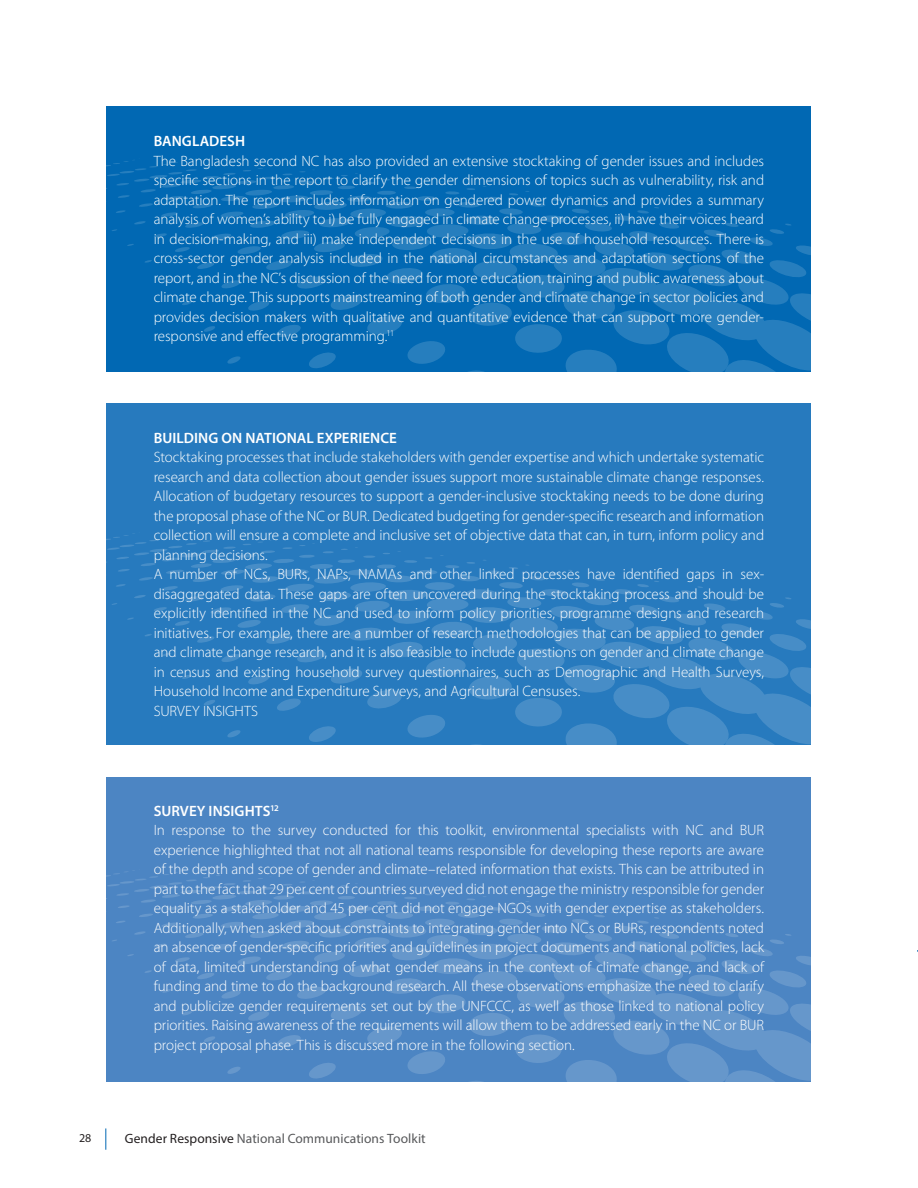
<style>
.page{position:relative;width:918px;height:1188px;background:#fff}
.page>*{position:absolute;margin:0;border:0;box-sizing:border-box;transform-origin:0 0}
.brødtekst{font:300 15px/19.5px "Myriad Pro";letter-spacing:-.005em;color:#fff;text-align:justify}
.brødtekst-2{font:600 15px "Myriad Pro";letter-spacing:.005em;color:#fff}
.t1{font:13.5px "Myriad Pro";letter-spacing:.005em;color:#57585a}
.t2{font:12px "Myriad Pro";color:#231f20}
.s1{color:#231f20}
</style>
<div class="page">
<svg style="left:105px;top:1128px;width:1px;height:22px"></svg>
<div style="left:106px;top:777px;width:705px;height:305px;background:#4c85c3"></div>
<svg style="left:748px;top:934px;width:63px;height:148px"></svg>
<svg style="left:470px;top:928px;width:278px;height:154px"></svg>
<svg style="left:660px;top:923px;width:43px;height:153px"></svg>
<svg style="left:309px;top:917px;width:351px;height:163px"></svg>
<svg style="left:227px;top:912px;width:389px;height:163px"></svg>
<svg style="left:204px;top:906px;width:369px;height:136px"></svg>
<svg style="left:106px;top:870px;width:424px;height:146px"></svg>
<div style="left:106px;top:404px;width:705px;height:341px;background:#277abe"></div>
<svg style="left:748px;top:597px;width:63px;height:148px"></svg>
<svg style="left:472px;top:592px;width:276px;height:153px"></svg>
<svg style="left:660px;top:586px;width:43px;height:153px"></svg>
<svg style="left:309px;top:581px;width:351px;height:162px"></svg>
<svg style="left:227px;top:575px;width:389px;height:163px"></svg>
<svg style="left:204px;top:570px;width:369px;height:136px"></svg>
<svg style="left:106px;top:533px;width:424px;height:146px"></svg>
<div style="left:106px;top:106px;width:705px;height:265px;background:#0168b3"></div>
<svg style="left:748px;top:224px;width:63px;height:147px"></svg>
<svg style="left:474px;top:218px;width:274px;height:153px"></svg>
<svg style="left:660px;top:213px;width:43px;height:152px"></svg>
<svg style="left:309px;top:207px;width:351px;height:162px"></svg>
<svg style="left:227px;top:201px;width:389px;height:163px"></svg>
<svg style="left:204px;top:196px;width:369px;height:136px"></svg>
<svg style="left:106px;top:161px;width:424px;height:144px"></svg>
<p class="brødtekst-2" style="left:154px;top:132px;width:93px">BANGLADESH</p>
<p class="brødtekst" style="left:154px;top:151px;width:612px">The Bangladesh second NC has also provided an extensive stocktaking of gender issues and includes specific sections in the report to clarify the gender dimensions of topics such as vulnerability, risk and adaptation. The report includes information on gendered power dynamics and provides a summary analysis of women’s ability to i) be fully engaged in climate change processes, ii) have their voices heard in decision-making, and iii) make independent decisions in the use of household resources. There is cross-sector gender analysis included in the national circumstances and adaptation sections of the report, and in the NC’s discussion of the need for more education, training and public awareness about climate change. This supports mainstreaming of both gender and climate change in sector policies and provides decision makers with qualitative and quantitative evidence that can support more gender&shy;responsive and effective programming.<sup>11</sup></p>
<p class="brødtekst-2" style="left:154px;top:428px;width:245px">BUILDING ON NATIONAL EXPERIENCE</p>
<p class="brødtekst" style="left:154px;top:447px;width:612px">Stocktaking processes that include stakeholders with gender expertise and which undertake systematic research and data collection about gender issues support more sustainable climate change responses.<br>Allocation of budgetary resources to support a gender-inclusive stocktaking needs to be done during the proposal phase of the NC or BUR. Dedicated budgeting for gender-specific research and information collection will ensure a complete and inclusive set of objective data that can, in turn, inform policy and planning decisions.</p>
<p class="brødtekst" style="left:154px;top:564px;width:612px">A number of NCs, BURs, NAPs, NAMAs and other linked processes have identified gaps in sex&shy;disaggregated data. These gaps are often uncovered during the stocktaking process and should be explicitly identified in the NC and used to inform policy priorities, programme designs and research initiatives. For example, there are a number of research methodologies that can be applied to gender and climate change research, and it is also feasible to include questions on gender and climate change in census and existing household survey questionnaires, such as Demographic and Health Surveys, Household Income and Expenditure Surveys, and Agricultural Censuses.</p>
<p class="brødtekst" style="left:154px;top:701px;width:106px">SURVEY INSIGHTS</p>
<p class="brødtekst-2" style="left:154px;top:801px;width:127px">SURVEY INSIGHTS<sup>12</sup></p>
<p class="brødtekst" style="left:154px;top:821px;width:612px">In response to the survey conducted for this toolkit, environmental specialists with NC and BUR experience highlighted that not all national teams responsible for developing these reports are aware of the depth and scope of gender and climate–related information that exists. This can be attributed in part to the fact that 29 per cent of countries surveyed did not engage the ministry responsible for gender equality as a stakeholder and 45 per cent did not engage NGOs with gender expertise as stakeholders.<br>Additionally, when asked about constraints to integrating gender into NCs or BURs, respondents noted an absence of gender-specific priorities and guidelines in project documents and national policies, lack of data, limited understanding of what gender means in the context of climate change, and lack of funding and time to do the background research. All these observations emphasize the need to clarify and publicize gender requirements set out by the UNFCCC, as well as those linked to national policy priorities. Raising awareness of the requirements will allow them to be addressed early in the NC or BUR project proposal phase. This is discussed more in the following section.</p>
<p class="t2" style="left:79px;top:1130px;width:14px">28</p>
<p class="t1" style="left:125px;top:1131px;width:302px"><span class="s1">Gender Responsive</span> National Communications Toolkit</p>
</div>
